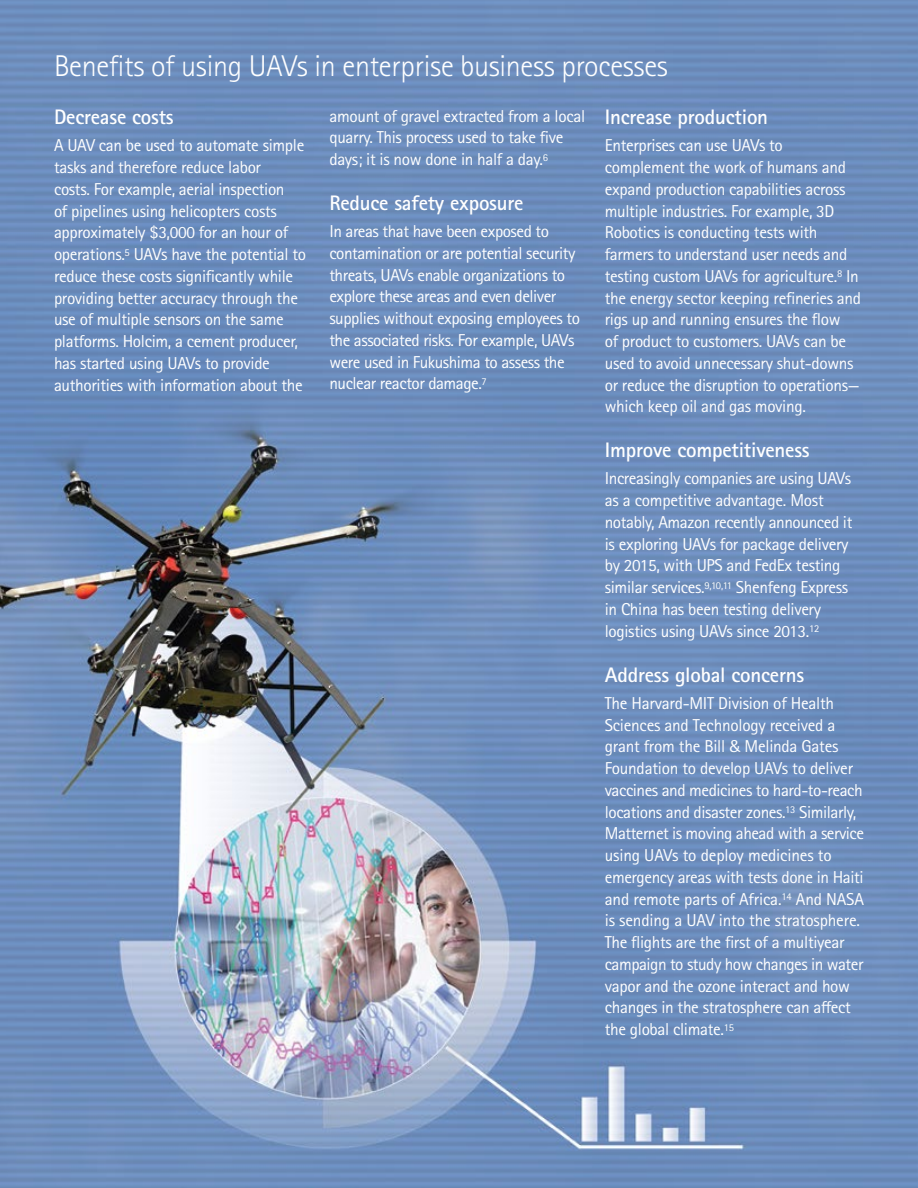
<style>
.page{position:relative;width:918px;height:1188px;background:#fff}
.page>*{position:absolute;margin:0;border:0;box-sizing:border-box;transform-origin:0 0}
.t1{font:300 30px "Rotis Sans Seriffor ACN";letter-spacing:-.01em;color:#fff}
.t2{font:700 21px "Rotis Sans Seriffor ACN";letter-spacing:-.01em;color:#fff}
.t3{font:17.25px/21.8px "Rotis Sans Seriffor ACN";letter-spacing:-.02em;color:#fff}
</style>
<div class="page">
<img style="left:0;top:0;width:918px;height:1188px">
<h1 class="t1" style="left:54px;top:48px;width:616px">Benefits of using UAVs in enterprise business processes</h1>
<p class="t2" style="left:605px;top:104px;width:165px">Increase production</p>
<p class="t3" style="left:605px;top:135px;width:258px">Enterprises can use UAVs to complement the work of humans and expand production capabilities across multiple industries. For example, 3D Robotics is conducting tests with farmers to understand user needs and testing custom UAVs for agriculture.<sup>8</sup> In the energy sector keeping refineries and rigs up and running ensures the flow<br>of product to customers. UAVs can be used to avoid unnecessary shut-downs or reduce the disruption to operations— which keep oil and gas moving.</p>
<p class="t2" style="left:605px;top:437px;width:206px">Improve competitiveness</p>
<p class="t3" style="left:605px;top:468px;width:249px">Increasingly companies are using UAVs as a competitive advantage. Most notably, Amazon recently announced it is exploring UAVs for package delivery by 2015, with UPS and FedEx testing similar services.<sup>9,10,11</sup> Shenfeng Express in China has been testing delivery logistics using UAVs since 2013.<sup>12</sup></p>
<p class="t2" style="left:605px;top:661px;width:201px">Address global concerns</p>
<p class="t3" style="left:605px;top:692px;width:261px">The Harvard-MIT Division of Health Sciences and Technology received a grant from the Bill &amp; Melinda Gates Foundation to develop UAVs to deliver vaccines and medicines to hard-to-reach locations and disaster zones.<sup>13</sup> Similarly, Matternet is moving ahead with a service using UAVs to deploy medicines to emergency areas with tests done in Haiti and remote parts of Africa.<sup>14</sup> And NASA is sending a UAV into the stratosphere.<br>The flights are the first of a multiyear campaign to study how changes in water vapor and the ozone interact and how changes in the stratosphere can affect the global climate.<sup>15</sup></p>
<p class="t3" style="left:329px;top:105px;width:257px">amount of gravel extracted from a local quarry. This process used to take five days; it is now done in half a day.<sup>6</sup></p>
<p class="t2" style="left:329px;top:190px;width:196px">Reduce safety exposure</p>
<p class="t3" style="left:329px;top:221px;width:252px">In areas that have been exposed to contamination or are potential security threats, UAVs enable organizations to explore these areas and even deliver supplies without exposing employees to the associated risks. For example, UAVs were used in Fukushima to assess the nuclear reactor damage.<sup>7</sup></p>
<p class="t2" style="left:54px;top:104px;width:121px">Decrease costs</p>
<p class="t3" style="left:54px;top:135px;width:254px">A UAV can be used to automate simple tasks and therefore reduce labor<br>costs. For example, aerial inspection<br>of pipelines using helicopters costs approximately $3,000 for an hour of operations.<sup>5</sup> UAVs have the potential to reduce these costs significantly while providing better accuracy through the use of multiple sensors on the same platforms. Holcim, a cement producer, has started using UAVs to provide authorities with information about the</p>
</div>
